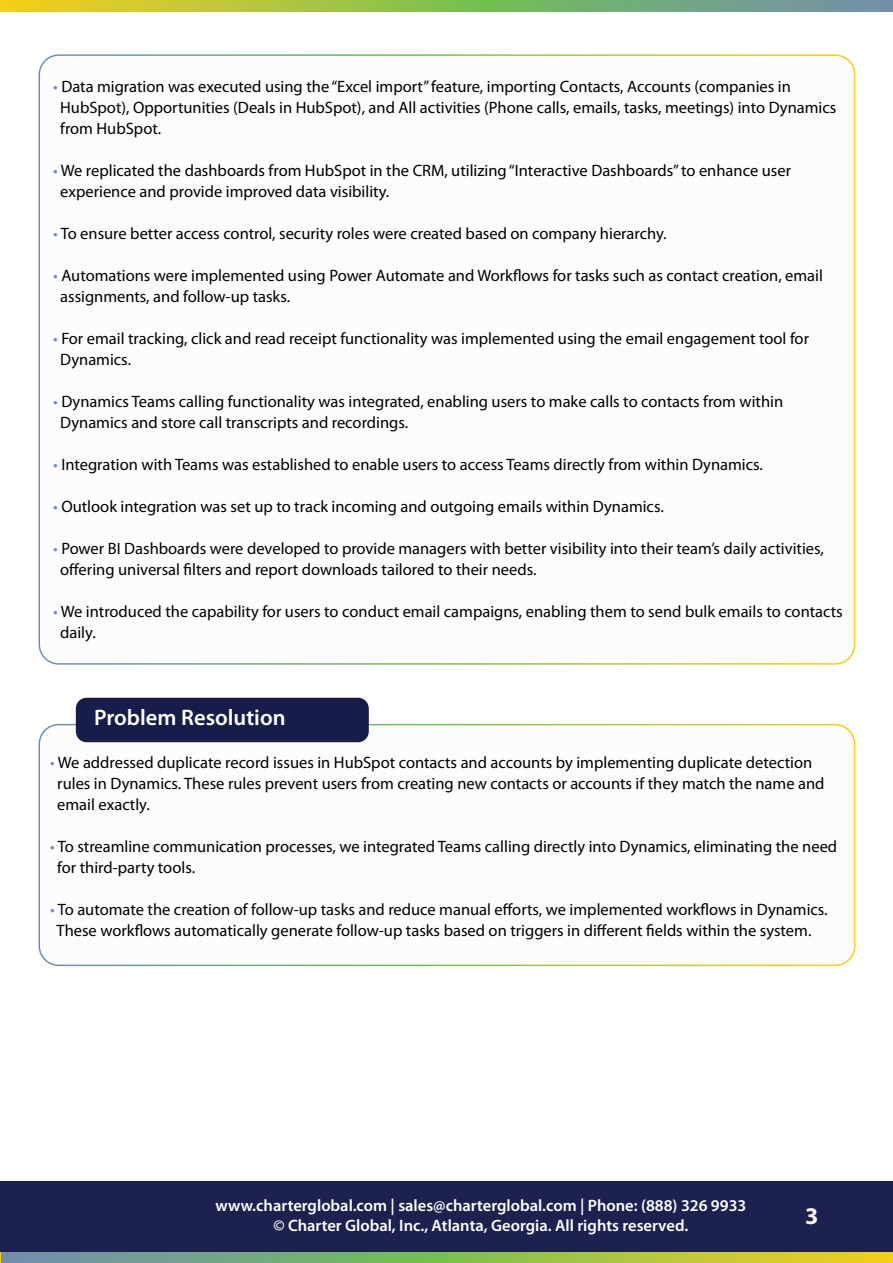
<style>
.page{position:relative;width:893px;height:1263px;background:#fff}
.page>*{position:absolute;margin:0;border:0;box-sizing:border-box;transform-origin:0 0}
.t1{font:700 24px "Myriad Pro";color:#faf5f5}
.t2{font:600 22.5px "Myriad Pro";color:#fff}
.t3{font:16.5px/21px "Myriad Pro";color:#000}
.t4{font:600 16.5px "Myriad Pro";color:#fff}
.s1{color:#728dab}
</style>
<div class="page">
<svg style="left:0;top:0;width:893px;height:12px;background:#97b85b"></svg>
<hr style="left:0;top:1181px;width:1px;height:73px;background:#1d214f">
<div style="left:2px;top:1181px;width:891px;height:73px;background:#1d214f"></div>
<svg style="left:2px;top:1252px;width:891px;height:11px;background:#96b75c"></svg>
<div style="left:39px;top:724px;width:816px;height:242px;border:2px solid #fff;border-radius:19px"></div>
<div style="left:76px;top:698px;width:293px;height:44px;background:#171d48;border-radius:11px"></div>
<p class="t3" style="left:53px;top:75px;width:739px"><span class="s1">•</span> Data migration was executed using the “Excel import” feature, importing Contacts, Accounts (companies in</p>
<p class="t3" style="left:60px;top:96px;width:778px">HubSpot), Opportunities (Deals in HubSpot), and All activities (Phone calls, emails, tasks, meetings) into Dynamics</p>
<p class="t3" style="left:60px;top:117px;width:103px">from HubSpot.</p>
<p class="t3" style="left:53px;top:159px;width:739px"><span class="s1">•</span> We replicated the dashboards from HubSpot in the CRM, utilizing “Interactive Dashboards” to enhance user</p>
<p class="t3" style="left:60px;top:180px;width:331px">experience and provide improved data visibility.</p>
<p class="t3" style="left:53px;top:222px;width:615px"><span class="s1">•</span> To ensure better access control, security roles were created based on company hierarchy.</p>
<p class="t3" style="left:53px;top:264px;width:771px"><span class="s1">•</span> Automations were implemented using Power Automate and Workflows for tasks such as contact creation, email</p>
<p class="t3" style="left:60px;top:285px;width:231px">assignments, and follow-up tasks.</p>
<p class="t3" style="left:53px;top:327px;width:757px"><span class="s1">•</span> For email tracking, click and read receipt functionality was implemented using the email engagement tool for</p>
<p class="t3" style="left:60px;top:348px;width:72px">Dynamics.</p>
<p class="t3" style="left:53px;top:390px;width:731px"><span class="s1">•</span> Dynamics Teams calling functionality was integrated, enabling users to make calls to contacts from within</p>
<p class="t3" style="left:60px;top:411px;width:349px">Dynamics and store call transcripts and recordings.</p>
<p class="t3" style="left:53px;top:453px;width:711px"><span class="s1">•</span> Integration with Teams was established to enable users to access Teams directly from within Dynamics.</p>
<p class="t3" style="left:53px;top:495px;width:612px"><span class="s1">•</span> Outlook integration was set up to track incoming and outgoing emails within Dynamics.</p>
<p class="t3" style="left:60px;top:537px;width:765px;text-indent:-7px"><span class="s1">•</span> Power BI Dashboards were developed to provide managers with better visibility into their team’s daily activities, offering universal filters and report downloads tailored to their needs.</p>
<p class="t3" style="left:53px;top:600px;width:791px"><span class="s1">•</span> We introduced the capability for users to conduct email campaigns, enabling them to send bulk emails to contacts</p>
<p class="t3" style="left:60px;top:621px;width:37px">daily.</p>
<p class="t2" style="left:94px;top:703px;width:193px">Problem Resolution</p>
<p class="t3" style="left:50px;top:752px;width:763px"><span class="s1">•</span> We addressed duplicate record issues in HubSpot contacts and accounts by implementing duplicate detection</p>
<p class="t3" style="left:57px;top:773px;width:769px">rules in Dynamics. These rules prevent users from creating new contacts or accounts if they match the name and</p>
<p class="t3" style="left:57px;top:794px;width:94px">email exactly.</p>
<p class="t3" style="left:50px;top:836px;width:788px"><span class="s1">•</span> To streamline communication processes, we integrated Teams calling directly into Dynamics, eliminating the need</p>
<p class="t3" style="left:57px;top:857px;width:139px">for third-party tools.</p>
<p class="t3" style="left:50px;top:899px;width:779px"><span class="s1">•</span> To automate the creation of follow-up tasks and reduce manual efforts, we implemented workflows in Dynamics.</p>
<p class="t3" style="left:57px;top:920px;width:756px">These workflows automatically generate follow-up tasks based on triggers in different fields within the system.</p>
<p class="t4" style="left:215px;top:1195px;width:532px">www.charterglobal.com | sales@charterglobal.com | Phone: (888) 326 9933</p>
<p class="t4" style="left:273px;top:1215px;width:416px">© Charter Global, Inc., Atlanta, Georgia. All rights reserved.</p>
<p class="t1" style="left:805px;top:1201px;width:15px">3</p>
</div>
